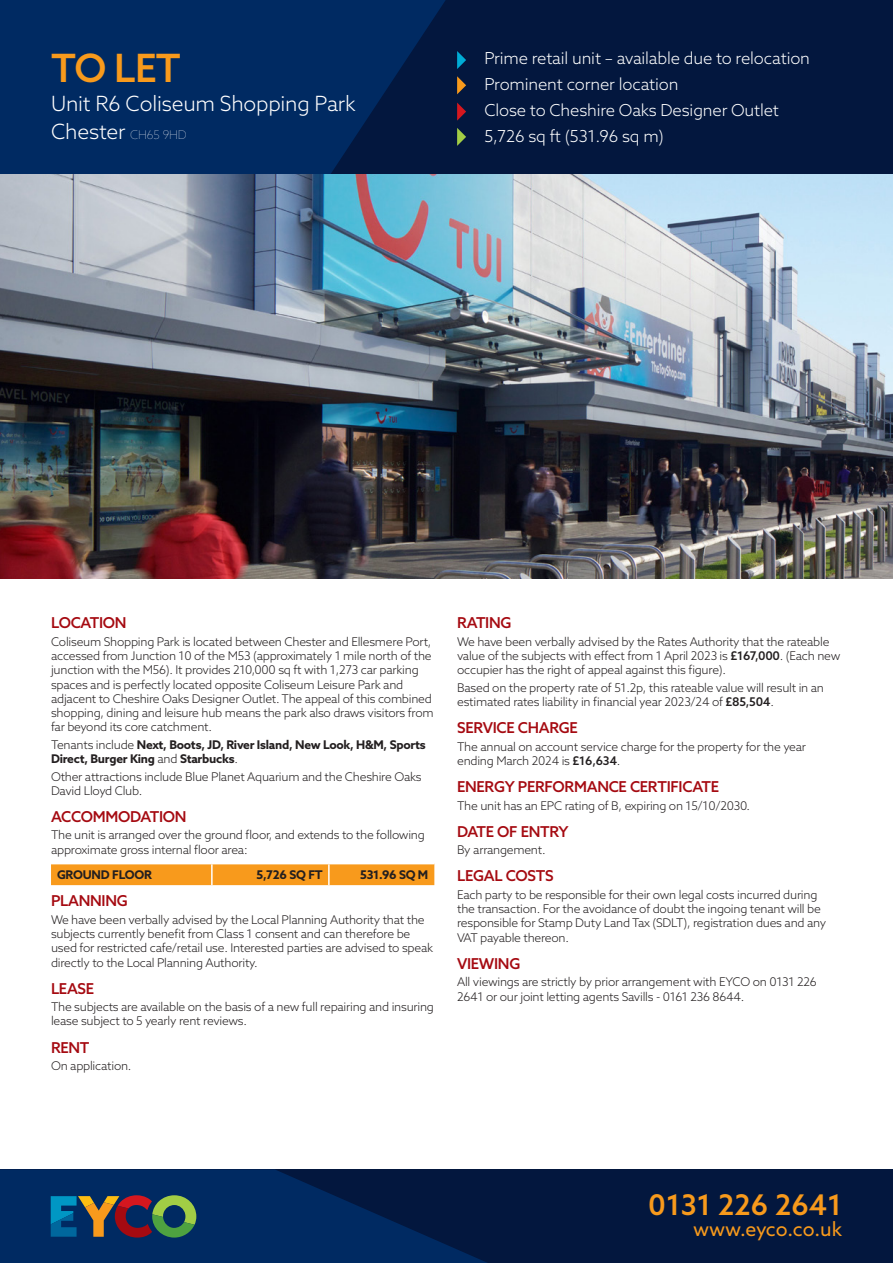
<style>
.page{position:relative;width:893px;height:1263px;background:#fff}
.page>*{position:absolute;margin:0;border:0;box-sizing:border-box;transform-origin:0 0}
.Heading_1_-_to_let{font:500 39px "Azo Sans";color:#f89a1c}
.t1{font:500 28.5px "Azo Sans";color:#f89a1c}
.Heading_2_-_address{font:300 21px "Azo Sans";letter-spacing:-.01em;color:#fff}
.t2{font:19.5px "Azo Sans";color:#f89a1c}
.Heading_3_-_square_bullets{font:300 16.5px "Azo Sans";letter-spacing:-.01em;color:#fff}
.Para_header{font:500 15px "Azo Sans";letter-spacing:-.02em;color:#a50a11}
.Body_text{font:300 12px/14.2px "Azo Sans";letter-spacing:-.02em;color:#231f20}
.Body_text-2{font:700 12px/14.2px "Azo Sans";letter-spacing:-.02em;color:#231f20}
.s1{font-weight:100;font-size:12px}
.s2{font-weight:300}
.s3{font-weight:500}
</style>
<div class="page">
<div style="left:0;top:0;width:893px;height:174px;background:#03173e"></div>
<div style="left:0;top:1169px;width:893px;height:94px;background:#03173e"></div>
<svg style="left:0;top:1169px;width:487px;height:94px;fill:#002a62"></svg>
<svg style="left:0;top:0;width:446px;height:174px;fill:#002a62"></svg>
<svg style="left:457px;top:51px;width:9px;height:18px"></svg>
<svg style="left:457px;top:76px;width:9px;height:18px"></svg>
<svg style="left:457px;top:103px;width:9px;height:18px"></svg>
<svg style="left:457px;top:128px;width:9px;height:18px"></svg>
<svg style="left:51px;top:1195px;width:145px;height:42px"></svg>
<div style="left:51px;top:864px;width:383px;height:21px;background:#f89a1c"></div>
<hr style="left:211px;top:864px;width:2px;height:21px;background:#fff">
<hr style="left:328px;top:864px;width:2px;height:21px;background:#fff">
<img style="left:0;top:174px;width:893px;height:404px">
<p class="Heading_1_-_to_let" style="left:51px;top:42px;width:131px">TO LET</p>
<p class="Heading_2_-_address" style="left:51px;top:90px;width:306px">Unit R6 Coliseum Shopping Park</p>
<p class="Heading_2_-_address" style="left:51px;top:117px;width:137px">Chester <span class="s1">CH65 9HD</span></p>
<p class="Heading_3_-_square_bullets" style="left:484px;top:47px;width:327px">Prime retail unit – available due to relocation</p>
<p class="Heading_3_-_square_bullets" style="left:484px;top:73px;width:196px">Prominent corner location</p>
<p class="Heading_3_-_square_bullets" style="left:484px;top:99px;width:296px">Close to Cheshire Oaks Designer Outlet</p>
<p class="Heading_3_-_square_bullets" style="left:484px;top:125px;width:181px">5,726 sq ft (531.96 sq m)</p>
<p class="Para_header" style="left:51px;top:613px;width:77px">LOCATION</p>
<p class="Body_text" style="left:51px;top:634px;width:384px">Coliseum Shopping Park is located between Chester and Ellesmere Port, accessed from Junction 10 of the M53 (approximately 1 mile north of the junction with the M56). It provides 210,000 sq ft with 1,273 car parking spaces and is perfectly located opposite Coliseum Leisure Park and adjacent to Cheshire Oaks Designer Outlet. The appeal of this combined shopping, dining and leisure hub means the park also draws visitors from far beyond its core catchment.</p>
<p class="Body_text-2" style="left:51px;top:737px;width:376px"><span class="s2">Tenants include</span> Next, Boots, JD, River Island, New Look, H&amp;M, Sports<br>Direct, Burger King <span class="s2">and</span> Starbucks<span class="s2">.</span></p>
<p class="Body_text" style="left:51px;top:769px;width:372px">Other attractions include Blue Planet Aquarium and the Cheshire Oaks<br>David Lloyd Club.</p>
<p class="Para_header" style="left:51px;top:807px;width:137px">ACCOMMODATION</p>
<p class="Body_text" style="left:51px;top:828px;width:375px">The unit is arranged over the ground floor, and extends to the following approximate gross internal floor area:</p>
<p class="Body_text-2" style="left:57px;top:867px;width:97px">GROUND FLOOR</p>
<p class="Body_text-2" style="left:257px;top:867px;width:68px">5,726 SQ FT</p>
<p class="Body_text-2" style="left:360px;top:867px;width:70px">531.96 SQ M</p>
<p class="Para_header" style="left:51px;top:891px;width:78px">PLANNING</p>
<p class="Body_text" style="left:51px;top:912px;width:384px">We have been verbally advised by the Local Planning Authority that the subjects currently benefit from Class 1 consent and can therefore be used for restricted cafe/retail use. Interested parties are advised to speak directly to the Local Planning Authority.</p>
<p class="Para_header" style="left:51px;top:978px;width:45px">LEASE</p>
<p class="Body_text" style="left:51px;top:999px;width:384px">The subjects are available on the basis of a new full repairing and insuring lease subject to 5 yearly rent reviews.</p>
<p class="Para_header" style="left:51px;top:1037px;width:40px">RENT</p>
<p class="Body_text" style="left:51px;top:1058px;width:82px">On application.</p>
<p class="Para_header" style="left:457px;top:613px;width:56px">RATING</p>
<p class="Body_text" style="left:457px;top:634px;width:385px">We have been verbally advised by the Rates Authority that the rateable value of the subjects with effect from 1 April 2023 is <span class="s3">£167,000</span>. (Each new occupier has the right of appeal against this figure).</p>
<p class="Body_text" style="left:457px;top:680px;width:368px">Based on the property rate of 51.2p, this rateable value will result in an estimated rates liability in financial year 2023/24 of <span class="s3">£85,504</span>.</p>
<p class="Para_header" style="left:457px;top:718px;width:122px">SERVICE CHARGE</p>
<p class="Body_text" style="left:457px;top:739px;width:350px">The annual on account service charge for the property for the year ending March 2024 is <span class="s3">£16,634</span>.</p>
<p class="Para_header" style="left:457px;top:777px;width:264px">ENERGY PERFORMANCE CERTIFICATE</p>
<p class="Body_text" style="left:457px;top:798px;width:295px">The unit has an EPC rating of B, expiring on 15/10/2030.</p>
<p class="Para_header" style="left:457px;top:821px;width:113px">DATE OF ENTRY</p>
<p class="Body_text" style="left:457px;top:843px;width:90px">By arrangement.</p>
<p class="Para_header" style="left:457px;top:866px;width:98px">LEGAL COSTS</p>
<p class="Body_text" style="left:457px;top:887px;width:371px">Each party to be responsible for their own legal costs incurred during the transaction. For the avoidance of doubt the ingoing tenant will be responsible for Stamp Duty Land Tax (SDLT), registration dues and any VAT payable thereon.</p>
<p class="Para_header" style="left:457px;top:953px;width:65px">VIEWING</p>
<p class="Body_text" style="left:457px;top:975px;width:361px">All viewings are strictly by prior arrangement with EYCO on 0131 226<br>2641 or our joint letting agents Savills - 0161 236 8644.</p>
<h2 class="t1" style="left:648px;top:1186px;width:195px">0131 226 2641</h2>
<h3 class="t2" style="left:693px;top:1217px;width:150px">www.eyco.co.uk</h3>
</div>
